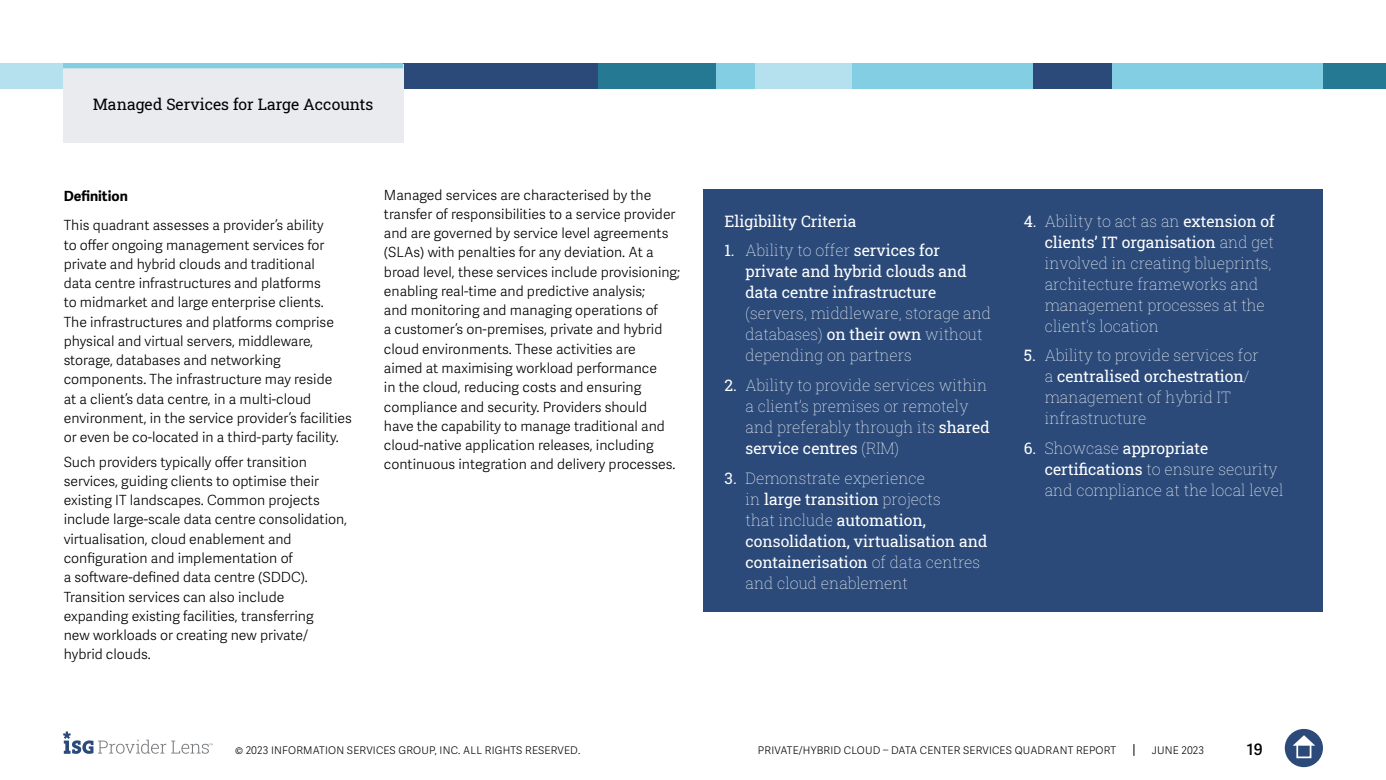
<style>
.page{position:relative;width:1386px;height:780px;background:#fff}
.page>*{position:absolute;margin:0;border:0;box-sizing:border-box;transform-origin:0 0}
.t1{font:15.75px/21px "Roboto Slab ISG P Thin";color:#fff}
.t2{font:15.75px/21px "Roboto Slab ISG P Regular";color:#fff}
.t3{font:15.75px "Roboto Slab ISG P Regular";color:#000}
.t4{font:600 15.75px "Adelle Sans";color:#000}
.t5{font:300 14px/19.2px "Adelle Sans";color:#000101}
.t6{font:700 14px "Adelle Sans";color:#000}
.t7{font:300 10.5px "Adelle Sans";letter-spacing:.02em;color:#000}
.s1{font-family:"Roboto Slab ISG P Regular"}
.s2{font-family:"Roboto Slab ISG P Thin"}
</style>
<div class="page">
<svg style="left:1133px;top:744px;width:1px;height:12px"></svg>
<div style="left:1285px;top:729px;width:38px;height:38px;background:#2b4a79;border-radius:50%"></div>
<svg style="left:1293px;top:735px;width:22px;height:10px"></svg>
<div style="left:1296px;top:743px;width:15px;height:15px;border:2px solid #fff"></div>
<svg style="left:63px;top:731px;width:150px;height:23px"></svg>
<div style="left:1047px;top:63px;width:276px;height:26px;background:#84cee3"></div>
<div style="left:0;top:63px;width:158px;height:26px;background:#b4e1ed"></div>
<div style="left:850px;top:63px;width:184px;height:26px;background:#84cee3"></div>
<div style="left:1323px;top:63px;width:63px;height:26px;background:#257992"></div>
<div style="left:1033px;top:63px;width:79px;height:26px;background:#2b4a79"></div>
<div style="left:754px;top:63px;width:98px;height:26px;background:#b4e1ed"></div>
<div style="left:598px;top:63px;width:157px;height:26px;background:#84cee3"></div>
<div style="left:598px;top:63px;width:118px;height:26px;background:#257992"></div>
<div style="left:379px;top:63px;width:219px;height:26px;background:#2b4a79"></div>
<div style="left:704px;top:189px;width:619px;height:423px;background:#2b4a79"></div>
<div style="left:63px;top:64px;width:340px;height:79px;background:#e9ebee"></div>
<div style="left:63px;top:63px;width:340px;height:5px;background:#84cee3"></div>
<p class="t3" style="left:93px;top:93px;width:282px">Managed Services for Large Accounts</p>
<p class="t6" style="left:64px;top:187px;width:66px">Definition</p>
<p class="t5" style="left:64px;top:216px;width:290px">This quadrant assesses a provider’s ability<br>to offer ongoing management services for private and hybrid clouds and traditional<br>data centre infrastructures and platforms<br>to midmarket and large enterprise clients.<br>The infrastructures and platforms comprise physical and virtual servers, middleware, storage, databases and networking components. The infrastructure may reside<br>at a client’s data centre, in a multi-cloud environment, in the service provider’s facilities or even be co-located in a third-party facility.</p>
<p class="t5" style="left:64px;top:452px;width:285px">Such providers typically offer transition services, guiding clients to optimise their existing IT landscapes. Common projects include large-scale data centre consolidation, virtualisation, cloud enablement and configuration and implementation of<br>a software-defined data centre (SDDC).<br>Transition services can also include expanding existing facilities, transferring<br>new workloads or creating new private/ hybrid clouds.</p>
<p class="t5" style="left:384px;top:185px;width:298px">Managed services are characterised by the transfer of responsibilities to a service provider and are governed by service level agreements (SLAs) with penalties for any deviation. At a broad level, these services include provisioning; enabling real-time and predictive analysis;<br>and monitoring and managing operations of<br>a customer’s on-premises, private and hybrid cloud environments. These activities are<br>aimed at maximising workload performance<br>in the cloud, reducing costs and ensuring compliance and security. Providers should have the capability to manage traditional and cloud-native application releases, including continuous integration and delivery processes.</p>
<p class="t2" style="left:724px;top:210px;width:133px">Eligibility Criteria</p>
<p class="t1" style="left:724px;top:240px;width:217px"><span class="s1">1.</span> Ability to offer <span class="s1">services for</span></p>
<p class="t2" style="left:745px;top:261px;width:223px">private and hybrid clouds and data centre infrastructure</p>
<p class="t1" style="left:745px;top:303px;width:247px">(servers, middleware, storage and databases) <span class="s1">on their own</span> without depending on partners</p>
<p class="t1" style="left:745px;top:374px;width:246px;text-indent:-21px"><span class="s1">2.</span> Ability to provide services within a client’s premises or remotely and preferably through its <span class="s1">shared</span></p>
<p class="t2" style="left:745px;top:437px;width:155px">service centres <span class="s2">(RIM)</span></p>
<p class="t1" style="left:724px;top:467px;width:202px"><span class="s1">3.</span> Demonstrate experience</p>
<p class="t2" style="left:745px;top:488px;width:197px"><span class="s2">in</span> large transition <span class="s2">projects</span></p>
<p class="t1" style="left:745px;top:509px;width:182px">that include <span class="s1">automation,</span></p>
<p class="t2" style="left:745px;top:530px;width:243px">consolidation, virtualisation and containerisation <span class="s2">of data centres</span></p>
<p class="t1" style="left:745px;top:572px;width:164px">and cloud enablement</p>
<p class="t1" style="left:1024px;top:210px;width:253px"><span class="s1">4.</span> Ability to act as an <span class="s1">extension of</span></p>
<p class="t2" style="left:1045px;top:231px;width:231px">clients’ IT organisation <span class="s2">and get</span></p>
<p class="t1" style="left:1045px;top:252px;width:228px">involved in creating blueprints, architecture frameworks and management processes at the client’s location</p>
<p class="t1" style="left:1024px;top:345px;width:236px"><span class="s1">5.</span> Ability to provide services for</p>
<p class="t2" style="left:1045px;top:366px;width:207px"><span class="s2">a</span> centralised orchestration<span class="s2">/</span></p>
<p class="t1" style="left:1045px;top:387px;width:188px">management of hybrid IT infrastructure</p>
<p class="t2" style="left:1024px;top:437px;width:186px">6. <span class="s2">Showcase</span> appropriate</p>
<p class="t1" style="left:1045px;top:458px;width:240px"><span class="s1">certifications</span> to ensure security and compliance at the local level</p>
<p class="t7" style="left:235px;top:744px;width:347px">© 2023 INFORMATION SERVICES GROUP, INC. ALL RIGHTS RESERVED.</p>
<p class="t7" style="left:758px;top:744px;width:360px">PRIVATE/HYBRID CLOUD – DATA CENTER SERVICES QUADRANT REPORT</p>
<p class="t7" style="left:1152px;top:744px;width:54px">JUNE 2023</p>
<p class="t4" style="left:1247px;top:740px;width:18px">19</p>
</div>
